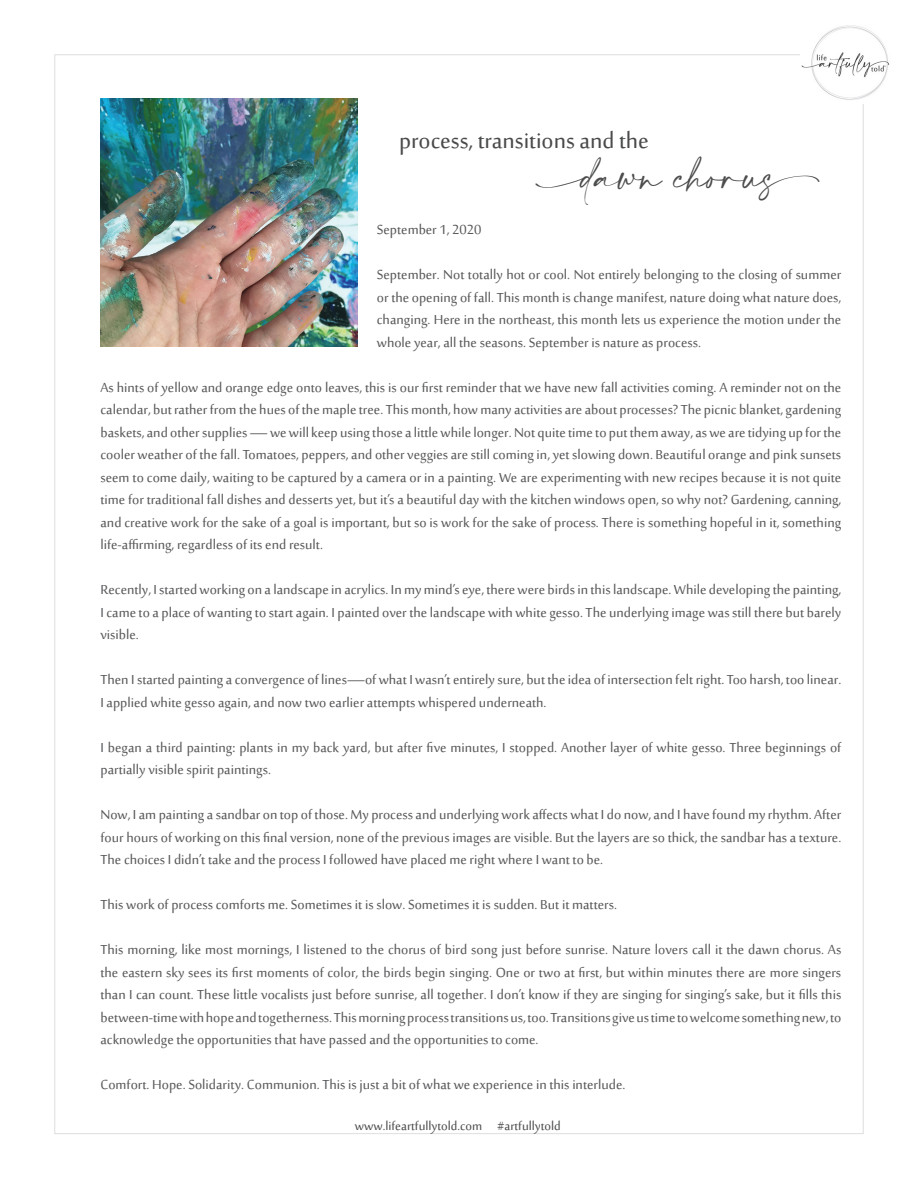
<style>
.page{position:relative;width:918px;height:1188px;background:#fff}
.page>*{position:absolute;margin:0;border:0;box-sizing:border-box;transform-origin:0 0}
.t1{font:30px "Sakkal Majalla";color:#494a4b}
.t2{font:30px "Amalfi Coast";color:#4b4c4d}
.t3{font:18px/22.5px "Sakkal Majalla";color:#57585a;text-align:justify}
.t4{font:16.5px "Sakkal Majalla";color:#4b4c4d}
</style>
<div class="page">
<img style="left:801px;top:25px;width:89px;height:75px">
<img style="left:100px;top:99px;width:257px;height:247px">
<h1 class="t1" style="left:399px;top:124px;width:251px">process, transitions and the</h1>
<h1 class="t2" style="left:581px;top:160px;width:238px">dawn chorus</h1>
<p class="t3" style="left:377px;top:220px;width:106px">September 1, 2020</p>
<p class="t3" style="left:377px;top:265px;width:466px">September. Not totally hot or cool. Not entirely belonging to the closing of summer or the opening of fall. This month is change manifest, nature doing what nature does, changing. Here in the northeast, this month lets us experience the motion under the whole year, all the seasons. September is nature as process.</p>
<p class="t3" style="left:100px;top:377px;width:742px">As hints of yellow and orange edge onto leaves, this is our first reminder that we have new fall activities coming. A reminder not on the calendar, but rather from the hues of the maple tree. This month, how many activities are about processes? The picnic blanket, gardening baskets, and other supplies — we will keep using those a little while longer. Not quite time to put them away, as we are tidying up for the cooler weather of the fall. Tomatoes, peppers, and other veggies are still coming in, yet slowing down. Beautiful orange and pink sunsets seem to come daily, waiting to be captured by a camera or in a painting. We are experimenting with new recipes because it is not quite time for traditional fall dishes and desserts yet, but it’s a beautiful day with the kitchen windows open, so why not? Gardening, canning, and creative work for the sake of a goal is important, but so is work for the sake of process. There is something hopeful in it, something life-affirming, regardless of its end result.</p>
<p class="t3" style="left:100px;top:580px;width:742px">Recently, I started working on a landscape in acrylics. In my mind’s eye, there were birds in this landscape. While developing the painting, I came to a place of wanting to start again. I painted over the landscape with white gesso. The underlying image was still there but barely visible.</p>
<p class="t3" style="left:100px;top:670px;width:742px">Then I started painting a convergence of lines—of what I wasn’t entirely sure, but the idea of intersection felt right. Too harsh, too linear.<br>I applied white gesso again, and now two earlier attempts whispered underneath.</p>
<p class="t3" style="left:100px;top:737px;width:742px">I began a third painting: plants in my back yard, but after five minutes, I stopped. Another layer of white gesso. Three beginnings of partially visible spirit paintings.</p>
<p class="t3" style="left:100px;top:805px;width:742px">Now, I am painting a sandbar on top of those. My process and underlying work affects what I do now, and I have found my rhythm. After four hours of working on this final version, none of the previous images are visible. But the layers are so thick, the sandbar has a texture.<br>The choices I didn’t take and the process I followed have placed me right where I want to be.</p>
<p class="t3" style="left:100px;top:895px;width:518px">This work of process comforts me. Sometimes it is slow. Sometimes it is sudden. But it matters.</p>
<p class="t3" style="left:100px;top:940px;width:742px">This morning, like most mornings, I listened to the chorus of bird song just before sunrise. Nature lovers call it the dawn chorus. As the eastern sky sees its first moments of color, the birds begin singing. One or two at first, but within minutes there are more singers than I can count. These little vocalists just before sunrise, all together. I don’t know if they are singing for singing’s sake, but it fills this between-time with hope and togetherness. This morning process transitions us, too. Transitions give us time to welcome something new, to acknowledge the opportunities that have passed and the opportunities to come.</p>
<p class="t3" style="left:100px;top:1075px;width:526px">Comfort. Hope. Solidarity. Communion. This is just a bit of what we experience in this interlude.</p>
<p class="t4" style="left:355px;top:1117px;width:207px">www.lifeartfullytold.com #artfullytold</p>
</div>
